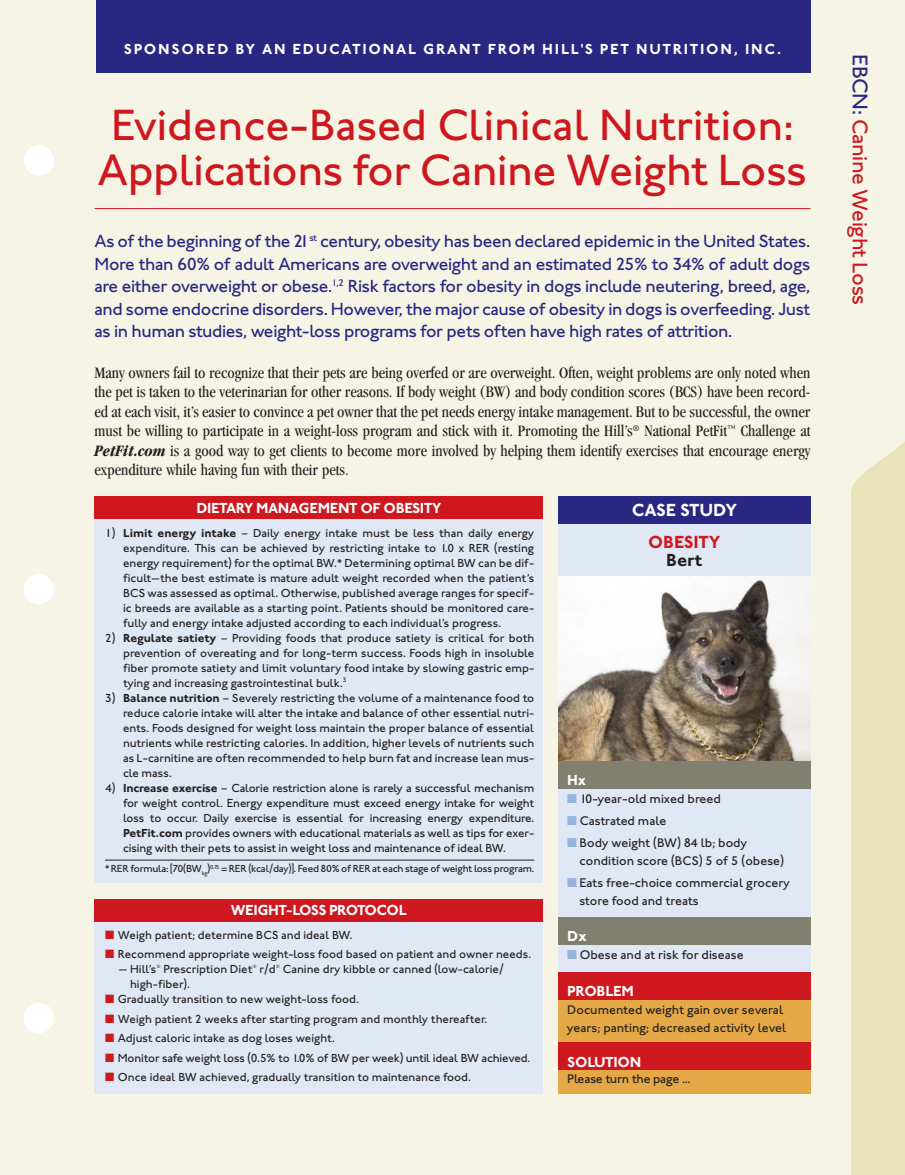
<style>
.page{position:relative;width:905px;height:1175px;background:#fff}
.page>*{position:absolute;margin:0;border:0;box-sizing:border-box;transform-origin:0 0}
.t1{font:500 45px/45px "Johnston ITC";letter-spacing:-.01em;color:#ce171e;text-align:center}
.t2{font:500 21.9px "Johnston ITC";letter-spacing:-.015em;color:#ce171e}
.t3{font:500 18px/22.5px "Johnston ITC";letter-spacing:-.025em;color:#282781;text-align:justify}
.t4{font:700 18px "Johnston ITC";letter-spacing:-.015em;color:#fff}
.t5{font:700 18px "Johnston ITC";letter-spacing:-.005em;color:#ce171e}
.t6{font:700 18px "Johnston ITC";color:#231f20}
.t7{font:condensed 16.5px/19.5px "Garamond";color:#231f20;text-align:justify}
.t8{font:700 15px "Johnston ITC";letter-spacing:.12em;color:#fff}
.t9{font:700 15px "Johnston ITC";letter-spacing:-.02em;color:#fff}
.t10{font:700 15px "Johnston ITC";letter-spacing:-.04em;color:#fff}
.t11{font:500 12.9px/18px "Johnston ITC";color:#231f20}
.t12{font:500 12.9px "Johnston ITC";letter-spacing:-.025em;color:#231f20}
.t13{font:500 12.9px "Johnston ITC";letter-spacing:-.02em;color:#231f20}
.t14{font:500 12px/15px "Johnston ITC";color:#231f20;text-align:justify}
.t15{font:500 10.5px "Johnston ITC";letter-spacing:-.025em;color:#231f20}
.s1{font-weight:700;font-style:italic}
.s2{font-weight:700}
.s3{font-family:"Helvetica";font-weight:400}
.s4{color:#ce171e}
.s5{color:#95b5df}
.s6{color:#282781}
</style>
<div class="page">
<div style="left:0;top:0;width:904px;height:1174px;background:#f6f4e5"></div>
<div style="left:24px;top:1002px;width:30px;height:31px;background:#fff;border-radius:50%"></div>
<div style="left:24px;top:145px;width:30px;height:31px;background:#fff;border-radius:50%"></div>
<hr style="left:94px;top:208px;width:716px;height:1px;background:#ce171e">
<div style="left:96px;top:0;width:714px;height:73px;background:#282781"></div>
<div style="left:24px;top:574px;width:30px;height:30px;background:#fff;border-radius:50%"></div>
<div style="left:94px;top:503px;width:449px;height:379px;background:#e0e7f5"></div>
<div style="left:94px;top:496px;width:449px;height:23px;background:#ce171e"></div>
<hr style="left:105px;top:859px;width:429px;height:1px;background:#231f20">
<div style="left:94px;top:905px;width:449px;height:189px;background:#e0e7f5"></div>
<div style="left:94px;top:899px;width:449px;height:22px;background:#ce171e"></div>
<div style="left:558px;top:701px;width:252px;height:339px;background:#e0e7f5"></div>
<div style="left:558px;top:523px;width:252px;height:59px;background:#e0e7f5"></div>
<div style="left:558px;top:999px;width:252px;height:95px;background:#e4a846"></div>
<img style="left:558px;top:576px;width:252px;height:185px">
<div style="left:558px;top:972px;width:252px;height:27px;background:#ce171e"></div>
<div style="left:558px;top:1042px;width:252px;height:27px;background:#ce171e"></div>
<div style="left:558px;top:761px;width:252px;height:27px;background:#81806f"></div>
<div style="left:558px;top:917px;width:252px;height:27px;background:#81806f"></div>
<div style="left:558px;top:496px;width:252px;height:28px;background:#282781"></div>
<p class="t8" style="left:124px;top:43px;width:658px">SPONSORED BY AN EDUCATIONAL GRANT FROM HILL'S PET NUTRITION, INC.</p>
<h1 class="t1" style="left:98px;top:107px;width:711px">Evidence-Based Clinical Nutrition:<br>Applications for Canine Weight Loss</h1>
<p class="t3" style="left:94px;top:231px;width:717px">As of the beginning of the 21<sup>st</sup> century, obesity has been declared epidemic in the United States.<br>More than 60% of adult Americans are overweight and an estimated 25% to 34% of adult dogs are either overweight or obese.<sup>1,2</sup> Risk factors for obesity in dogs include neutering, breed, age, and some endocrine disorders. However, the major cause of obesity in dogs is overfeeding. Just as in human studies, weight-loss programs for pets often have high rates of attrition.</p>
<p class="t7" style="left:94px;top:364px;width:717px">Many owners fail to recognize that their pets are being overfed or are overweight. Often, weight problems are only noted when the pet is taken to the veterinarian for other reasons. If body weight (BW) and body condition scores (BCS) have been record&shy;ed at each visit, it’s easier to convince a pet owner that the pet needs energy intake management. But to be successful, the owner must be willing to participate in a weight-loss program and stick with it. Promoting the Hill’s<sup>®</sup> National PetFit<sup>™</sup> Challenge at <span class="s1">PetFit.com</span> is a good way to get clients to become more involved by helping them identify exercises that encourage energy expenditure while having fun with their pets.</p>
<p class="t9" style="left:196px;top:502px;width:247px">DIETARY MANAGEMENT OF OBESITY</p>
<p class="t14" style="left:123px;top:526px;width:413px;text-indent:-18px">1) <span class="s2">Limit energy intake</span> – Daily energy intake must be less than daily energy expenditure. This can be achieved by restricting intake to 1.0 x RER (resting energy requirement) for the optimal BW.* Determining optimal BW can be dif&shy;ficult—the best estimate is mature adult weight recorded when the patient’s BCS was assessed as optimal. Otherwise, published average ranges for specif&shy;ic breeds are available as a starting point. Patients should be monitored care&shy;fully and energy intake adjusted according to each individual’s progress.</p>
<p class="t14" style="left:123px;top:631px;width:413px;text-indent:-18px">2) <span class="s2">Regulate satiety</span> – Providing foods that produce satiety is critical for both prevention of overeating and for long-term success. Foods high in insoluble fiber promote satiety and limit voluntary food intake by slowing gastric emp&shy;tying and increasing gastrointestinal bulk.<sup>3</sup></p>
<p class="t14" style="left:123px;top:691px;width:413px;text-indent:-18px">3) <span class="s2">Balance nutrition</span> – Severely restricting the volume of a maintenance food to reduce calorie intake will alter the intake and balance of other essential nutri&shy;ents. Foods designed for weight loss maintain the proper balance of essential nutrients while restricting calories. In addition, higher levels of nutrients such as L-carnitine are often recommended to help burn fat and increase lean mus&shy;cle mass.</p>
<p class="t14" style="left:123px;top:781px;width:412px;text-indent:-18px">4) <span class="s2">Increase exercise</span> – Calorie restriction alone is rarely a successful mechanism for weight control. Energy expenditure must exceed energy intake for weight loss to occur. Daily exercise is essential for increasing energy expenditure.<br><span class="s2">PetFit.com</span> provides owners with educational materials as well as tips for exer&shy;cising with their pets to assist in weight loss and maintenance of ideal BW.</p>
<p class="t15" style="left:105px;top:865px;width:431px">* RER formula: [70(BW<sub>kg</sub>)<sup>0.75</sup> <span class="s3">=</span> RER (kcal/day)]. Feed 80% of RER at each stage of weight loss program.</p>
<p class="t10" style="left:231px;top:904px;width:177px">WEIGHT-LOSS PROTOCOL</p>
<p class="t14" style="left:105px;top:928px;width:249px"><span class="s4">■</span> Weigh patient; determine BCS and ideal BW.</p>
<p class="t14" style="left:105px;top:948px;width:427px"><span class="s4">■</span> Recommend appropriate weight-loss food based on patient and owner needs.</p>
<p class="t14" style="left:130px;top:963px;width:375px;text-indent:-11px">— Hill’s® Prescription Diet® r/d® Canine dry kibble or canned (low-calorie/ high-fiber).</p>
<p class="t14" style="left:105px;top:993px;width:255px"><span class="s4">■</span> Gradually transition to new weight-loss food.</p>
<p class="t14" style="left:105px;top:1012px;width:383px"><span class="s4">■</span> Weigh patient 2 weeks after starting program and monthly thereafter.</p>
<p class="t14" style="left:105px;top:1032px;width:231px"><span class="s4">■</span> Adjust caloric intake as dog loses weight.</p>
<p class="t14" style="left:105px;top:1051px;width:426px"><span class="s4">■</span> Monitor safe weight loss (0.5% to 1.0% of BW per week) until ideal BW achieved.</p>
<p class="t14" style="left:105px;top:1071px;width:367px"><span class="s4">■</span> Once ideal BW achieved, gradually transition to maintenance food.</p>
<h3 class="t4" style="left:631px;top:503px;width:107px">CASE STUDY</h3>
<h3 class="t5" style="left:648px;top:534px;width:74px">OBESITY</h3>
<h3 class="t6" style="left:666px;top:553px;width:38px">Bert</h3>
<p class="t9" style="left:567px;top:774px;width:20px">Hx</p>
<p class="t11" style="left:567px;top:791px;width:155px"><span class="s5">■</span> 10-year-old mixed breed</p>
<p class="t13" style="left:567px;top:816px;width:100px"><span class="s5">■</span> Castrated male</p>
<p class="t11" style="left:579px;top:834px;width:206px;text-indent:-12px"><span class="s5">■</span> Body weight (BW) 84 lb; body condition score (BCS) 5 of 5 (obese)</p>
<p class="t11" style="left:579px;top:874px;width:212px;text-indent:-12px"><span class="s5">■</span> Eats free-choice commercial grocery store food and treats</p>
<p class="t9" style="left:567px;top:930px;width:21px">Dx</p>
<p class="t11" style="left:567px;top:947px;width:178px"><span class="s5">■</span> Obese and at risk for disease</p>
<p class="t9" style="left:567px;top:985px;width:68px">PROBLEM</p>
<p class="t11" style="left:567px;top:1002px;width:221px">Documented weight gain over several years; panting; decreased activity level</p>
<p class="t9" style="left:567px;top:1056px;width:76px">SOLUTION</p>
<p class="t12" style="left:567px;top:1074px;width:125px">Please turn the page ...</p>
<h2 class="t2" style="left:868px;top:54px;width:253px;rotate:90deg"><span class="s6">EBCN:</span> Canine Weight Loss</h2>
</div>
